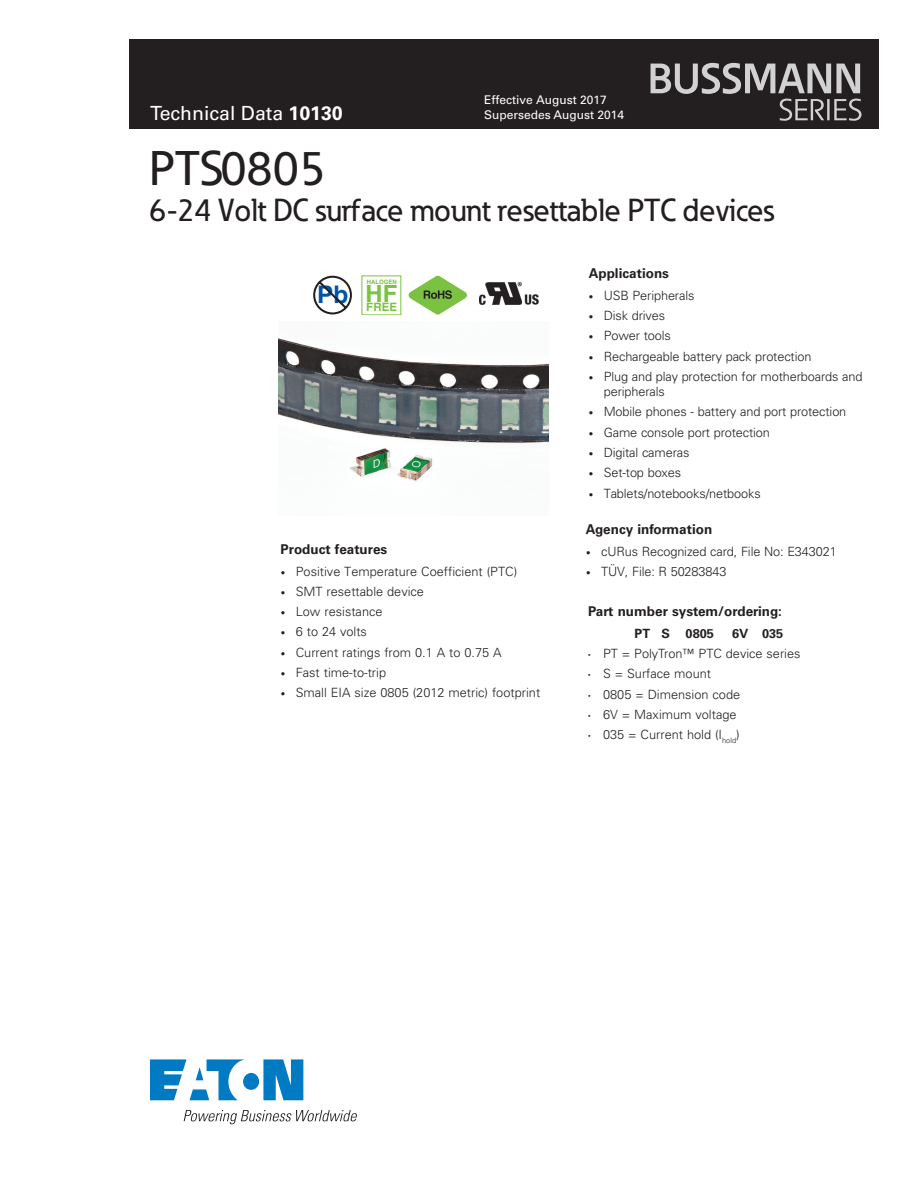
<style>
.page{position:relative;width:918px;height:1188px;background:#fff}
.page>*{position:absolute;margin:0;border:0;box-sizing:border-box;transform-origin:0 0}
._00_Product{font:500 48px "Eaton";color:#231f20}
._00_Product-2{font:500 31.5px "Eaton";letter-spacing:-.01em;color:#231f20}
.t1{font:700 24.3px "Helvetica";color:#0154a6}
.t2{font:700 23.7px "Helvetica";color:#7bc142}
._00_Application{font:19.5px "Univers LT Std";color:#fff}
._01_Head2{font:700 13.5px "Univers LT Std";color:#231f20}
.t3{font:300 12.75px/15.3px "Univers";letter-spacing:-.01em;color:#231f20}
.t4{font:700 12.75px "Univers";color:#231f20}
.t5{font:12px/15px "Univers LT Std";color:#fff}
.t6{font:700 11.55px "Helvetica";color:#7bc142}
.t7{font:700 6px "Helvetica";color:#7bc142}
.s1{font-weight:700}
.s2{font-size:9px}
.s3{font-family:"Myriad";font-weight:400;font-size:9px}
</style>
<div class="page">
<div style="left:129px;top:39px;width:750px;height:90px;background:#231f20"></div>
<svg style="left:651px;top:63px;width:210px;height:58px"></svg>
<svg style="left:150px;top:1059px;width:153px;height:41px"></svg>
<svg style="left:184px;top:1110px;width:173px;height:14px"></svg>
<img style="left:480px;top:283px;width:58px;height:21px">
<svg style="left:313px;top:276px;width:39px;height:38px"></svg>
<svg style="left:409px;top:276px;width:58px;height:39px"></svg>
<img style="left:279px;top:338px;width:269px;height:143px">
<p class="_00_Application" style="left:150px;top:102px;width:194px">Technical Data <span class="s1">10130</span></p>
<p class="t5" style="left:484px;top:93px;width:142px">Effective August 2017<br>Supersedes August 2014</p>
<p class="_00_Product" style="left:149px;top:138px;width:178px">PTS0805</p>
<p class="_00_Product-2" style="left:149px;top:191px;width:627px">6-24 Volt DC surface mount resettable PTC devices</p>
<p class="t1" style="left:317px;top:280px;width:33px">Pb</p>
<p class="t7" style="left:367px;top:278px;width:32px">HALOGEN</p>
<p class="t2" style="left:366px;top:279px;width:33px">HF</p>
<p class="t6" style="left:366px;top:300px;width:32px">FREE</p>
<p class="_01_Head2" style="left:280px;top:542px;width:108px">Product features</p>
<p class="t3" style="left:281px;top:563px;width:238px"><span class="s2">•</span> Positive Temperature Coefficient (PTC)</p>
<p class="t3" style="left:281px;top:584px;width:145px"><span class="s2">•</span> SMT resettable device</p>
<p class="t3" style="left:281px;top:604px;width:103px"><span class="s2">•</span> Low resistance</p>
<p class="t3" style="left:281px;top:624px;width:88px"><span class="s2">•</span> 6 to 24 volts</p>
<p class="t3" style="left:281px;top:644px;width:222px"><span class="s2">•</span> Current ratings from 0.1 A to 0.75 A</p>
<p class="t3" style="left:281px;top:665px;width:107px"><span class="s2">•</span> Fast time-to-trip</p>
<p class="t3" style="left:281px;top:685px;width:261px"><span class="s2">•</span> Small EIA size 0805 (2012 metric) footprint</p>
<p class="_01_Head2" style="left:589px;top:266px;width:82px">Applications</p>
<p class="t3" style="left:589px;top:288px;width:107px"><span class="s2">•</span> USB Peripherals</p>
<p class="t3" style="left:589px;top:308px;width:78px"><span class="s2">•</span> Disk drives</p>
<p class="t3" style="left:589px;top:328px;width:84px"><span class="s2">•</span> Power tools</p>
<p class="t3" style="left:589px;top:348px;width:224px"><span class="s2">•</span> Rechargeable battery pack protection</p>
<p class="t3" style="left:604px;top:369px;width:260px;text-indent:-15px"><span class="s2">•</span> Plug and play protection for motherboards and peripherals</p>
<p class="t3" style="left:589px;top:404px;width:259px"><span class="s2">•</span> Mobile phones - battery and port protection</p>
<p class="t3" style="left:589px;top:424px;width:183px"><span class="s2">•</span> Game console port protection</p>
<p class="t3" style="left:589px;top:445px;width:102px"><span class="s2">•</span> Digital cameras</p>
<p class="t3" style="left:589px;top:465px;width:94px"><span class="s2">•</span> Set-top boxes</p>
<p class="t3" style="left:589px;top:485px;width:173px"><span class="s2">•</span> Tablets/notebooks/netbooks</p>
<p class="_01_Head2" style="left:586px;top:522px;width:128px">Agency information</p>
<p class="t3" style="left:586px;top:544px;width:252px"><span class="s2">•</span> cURus Recognized card, File No: E343021</p>
<p class="t3" style="left:586px;top:564px;width:142px"><span class="s2">•</span> TÜV, File: R 50283843</p>
<p class="_01_Head2" style="left:588px;top:603px;width:195px">Part number system/ordering:</p>
<p class="t4" style="left:635px;top:625px;width:81px">PT S 0805</p>
<p class="t4" style="left:732px;top:625px;width:53px">6V 035</p>
<p class="t3" style="left:588px;top:646px;width:214px"><span class="s3">•</span> PT = PolyTron™ PTC device series</p>
<p class="t3" style="left:588px;top:666px;width:124px"><span class="s3">•</span> S = Surface mount</p>
<p class="t3" style="left:588px;top:686px;width:154px"><span class="s3">•</span> 0805 = Dimension code</p>
<p class="t3" style="left:588px;top:707px;width:150px"><span class="s3">•</span> 6V = Maximum voltage</p>
<p class="t3" style="left:588px;top:727px;width:153px"><span class="s3">•</span> 035 = Current hold (I<sub>hold</sub>)</p>
</div>
